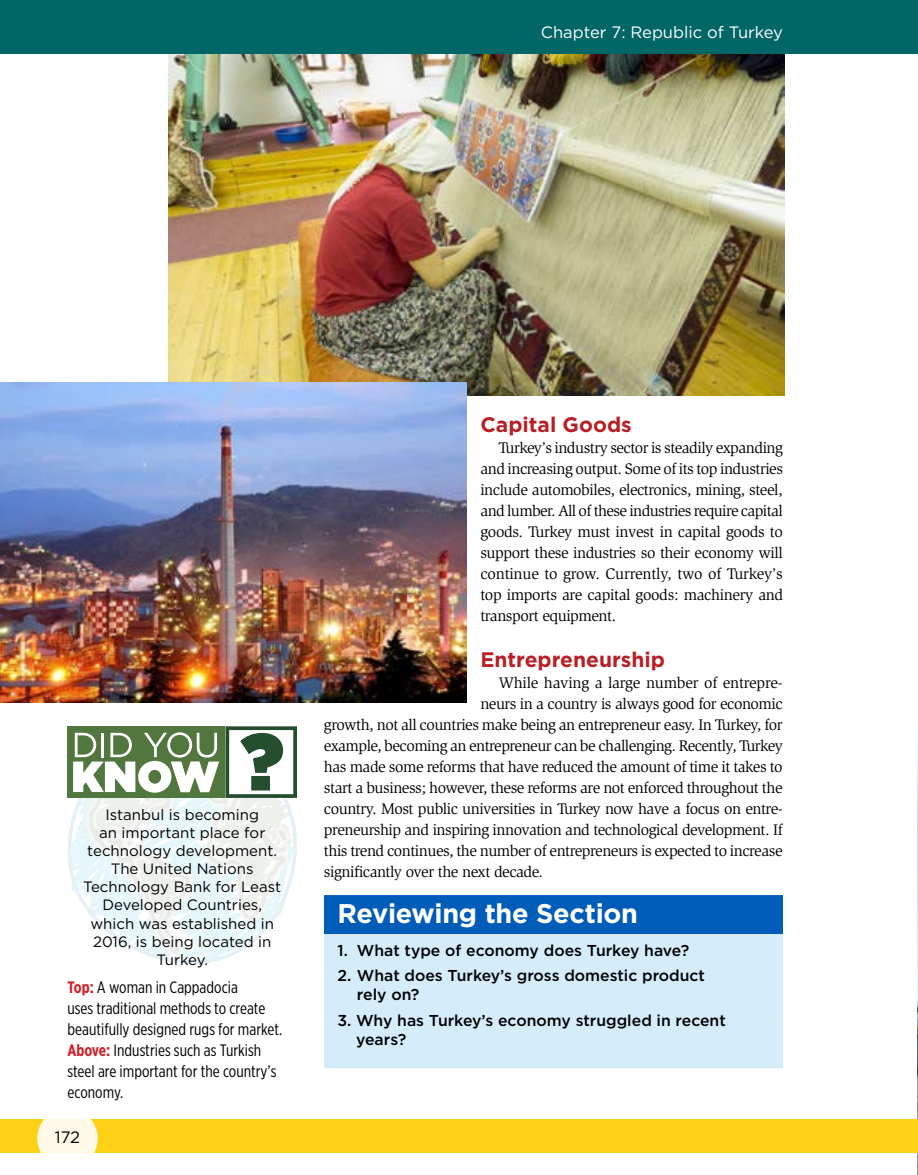
<style>
.page{position:relative;width:918px;height:1175px;background:#fff}
.page>*{position:absolute;margin:0;border:0;box-sizing:border-box;transform-origin:0 0}
.t1{font:700 27px "Gotham";letter-spacing:-.01em;color:#fff}
.t2{font:700 21px "Gotham";color:#b72025}
.t3{font:16.5px/21px "Gotham X Narrow";color:#000}
.t4{font:16.5px "Gotham";color:#fff}
.t5{font:16.5px "Gotham";color:#000}
.t6{font:15.75px/21px "Slimbach Std";letter-spacing:-.03em;color:#000;text-align:justify}
.t7{font:500 15.75px/18.9px "Gotham";color:#000}
.t8{font:15.75px "Slimbach Std";letter-spacing:-.01em;color:#000}
.t9{font:15px/18px "Gotham";color:#000;text-align:center}
.s1{font-weight:700;color:#d0232a}
</style>
<div class="page">
<img style="left:917px;top:728px;width:1px;height:446px">
<div style="left:324px;top:895px;width:459px;height:39px;background:#005cb9"></div>
<div style="left:324px;top:934px;width:459px;height:45px;background:#d5ecfa"></div>
<div style="left:324px;top:978px;width:459px;height:45px;background:#d5ecfa"></div>
<div style="left:324px;top:1023px;width:459px;height:45px;background:#d5ecfa"></div>
<img style="left:168px;top:54px;width:616px;height:342px">
<img style="left:0;top:383px;width:467px;height:319px">
<svg style="left:67px;top:815px;width:162px;height:149px"></svg>
<div style="left:67px;top:726px;width:158px;height:72px;background:#51773e"></div>
<svg style="left:73px;top:726px;width:224px;height:231px"></svg>
<div style="left:0;top:1119px;width:918px;height:33px;background:#fcd116"></div>
<div style="left:0;top:0;width:918px;height:54px;background:#026666"></div>
<svg style="left:37px;top:1108px;width:61px;height:60px;fill:#fefae7"></svg>
<p class="t4" style="left:541px;top:22px;width:244px">Chapter 7: Republic of Turkey</p>
<p class="t9" style="left:83px;top:805px;width:199px">Istanbul is becoming<br>an important place for technology development.<br>The United Nations<br>Technology Bank for Least<br>Developed Countries, which was established in<br>2016, is being located in<br>Turkey.</p>
<p class="t3" style="left:68px;top:976px;width:216px"><span class="s1">Top:</span> A woman in Cappadocia<br>uses traditional methods to create beautifully designed rugs for market.<br><span class="s1">Above:</span> Industries such as Turkish steel are important for the country’s economy.</p>
<p class="t5" style="left:55px;top:1126px;width:27px">172</p>
<h2 class="t2" style="left:480px;top:410px;width:153px">Capital Goods</h2>
<p class="t6" style="left:480px;top:437px;width:304px;text-indent:18px">Turkey’s industry sector is steadily expanding and increasing output. Some of its top industries include automobiles, electronics, mining, steel, and lumber. All of these industries require capital goods. Turkey must invest in capital goods to support these industries so their economy will continue to grow. Currently, two of Turkey’s top imports are capital goods: machinery and transport equipment.</p>
<h2 class="t2" style="left:480px;top:646px;width:186px">Entrepreneurship</h2>
<p class="t8" style="left:498px;top:674px;width:286px">While having a large number of entrepre-</p>
<p class="t6" style="left:480px;top:693px;width:304px">neurs in a country is always good for economic</p>
<p class="t6" style="left:324px;top:714px;width:460px">growth, not all countries make being an entrepreneur easy. In Turkey, for</p>
<p class="t6" style="left:324px;top:735px;width:460px">example, becoming an entrepreneur can be challenging. Recently, Turkey</p>
<p class="t6" style="left:324px;top:756px;width:460px">has made some reforms that have reduced the amount of time it takes to</p>
<p class="t6" style="left:324px;top:777px;width:460px">start a business; however, these reforms are not enforced throughout the</p>
<p class="t6" style="left:324px;top:798px;width:460px">country. Most public universities in Turkey now have a focus on entre-</p>
<p class="t6" style="left:324px;top:819px;width:460px">preneurship and inspiring innovation and technological development. If</p>
<p class="t6" style="left:324px;top:840px;width:460px">this trend continues, the number of entrepreneurs is expected to increase</p>
<p class="t6" style="left:324px;top:861px;width:221px">significantly over the next decade.</p>
<h1 class="t1" style="left:338px;top:895px;width:302px">Reviewing the Section</h1>
<p class="t7" style="left:338px;top:940px;width:353px">1. What type of economy does Turkey have?</p>
<p class="t7" style="left:357px;top:966px;width:350px;text-indent:-19px">2. What does Turkey’s gross domestic product rely on?</p>
<p class="t7" style="left:356px;top:1010px;width:371px;text-indent:-19px">3. Why has Turkey’s economy struggled in recent years?</p>
</div>
